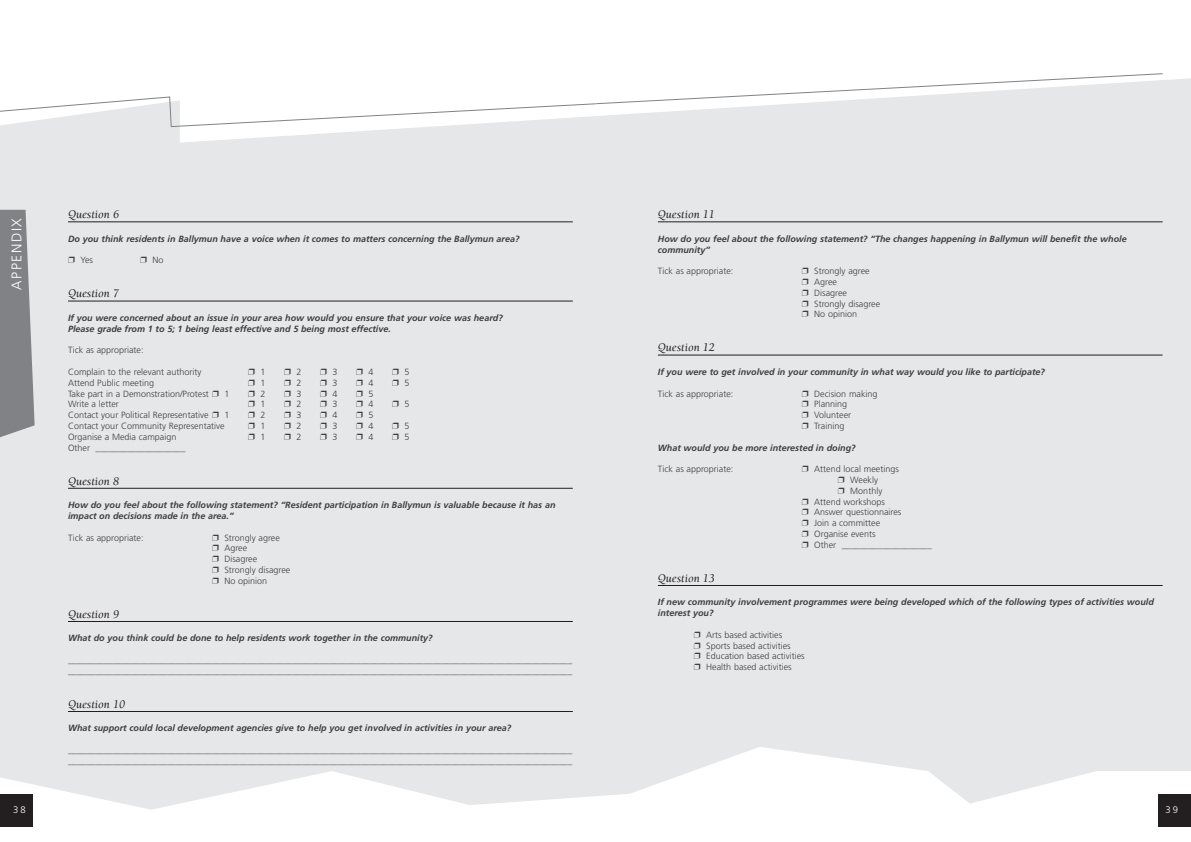
<style>
.page{position:relative;width:1191px;height:842px;background:#fff}
.page>*{position:absolute;margin:0;border:0;box-sizing:border-box;transform-origin:0 0}
.t1{font:300 14px "Frutiger";letter-spacing:.11em;color:#fff}
.t2{font:italic 12px "Berkeley";color:#231f20}
.t3{font:300 9.5px "Frutiger";color:#fff}
.t4{font:300 9px/10.8px "Frutiger";color:#3e3e3f}
.t5{font:italic 700 9px/10.8px "Frutiger";color:#3e3e3f}
</style>
<div class="page">
<div style="left:595px;top:0;width:596px;height:842px;background:#e6e7e9"></div>
<div style="left:0;top:0;width:595px;height:842px;background:#e6e7e9"></div>
<svg style="left:0;top:747px;width:1191px;height:95px;fill:#fff"></svg>
<div style="left:595px;top:0;width:596px;height:80px;background:#fff"></div>
<div style="left:1158px;top:794px;width:33px;height:32px;background:#231f20"></div>
<hr style="left:658px;top:221px;width:504px;height:1px;background:#231f20">
<hr style="left:658px;top:355px;width:504px;height:1px;background:#231f20">
<hr style="left:658px;top:585px;width:504px;height:1px;background:#231f20">
<svg style="left:0;top:0;width:595px;height:143px;background:#fbfbfb"></svg>
<svg style="left:0;top:74px;width:1162px;height:53px"></svg>
<svg style="left:0;top:210px;width:35px;height:228px"></svg>
<hr style="left:68px;top:221px;width:505px;height:1px;background:#231f20">
<hr style="left:68px;top:301px;width:505px;height:1px;background:#231f20">
<hr style="left:68px;top:488px;width:505px;height:1px;background:#231f20">
<hr style="left:68px;top:621px;width:505px;height:1px;background:#231f20">
<hr style="left:68px;top:711px;width:505px;height:1px;background:#231f20">
<div style="left:0;top:794px;width:33px;height:32px;background:#231f20"></div>
<h1 class="t1" style="left:11px;top:290px;width:73px;rotate:-90deg">APPENDIX</h1>
<p class="t3" style="left:13px;top:805px;width:14px">38</p>
<h2 class="t2" style="left:68px;top:210px;width:53px">Question 6</h2>
<p class="t5" style="left:68px;top:234px;width:453px">Do you think residents in Ballymun have a voice when it comes to matters concerning the Ballymun area?</p>
<p class="t4" style="left:68px;top:256px;width:27px">❐ Yes</p>
<p class="t4" style="left:140px;top:256px;width:25px">❐ No</p>
<h2 class="t2" style="left:68px;top:289px;width:53px">Question 7</h2>
<p class="t5" style="left:68px;top:313px;width:436px">If you were concerned about an issue in your area how would you ensure that your voice was heard?<br>Please grade from 1 to 5; 1 being least effective and 5 being most effective.</p>
<p class="t4" style="left:68px;top:345px;width:77px">Tick as appropriate:</p>
<p class="t4" style="left:68px;top:367px;width:135px">Complain to the relevant authority</p>
<p class="t4" style="left:248px;top:367px;width:19px">❐ 1</p>
<p class="t4" style="left:284px;top:367px;width:19px">❐ 2</p>
<p class="t4" style="left:320px;top:367px;width:19px">❐ 3</p>
<p class="t4" style="left:356px;top:367px;width:19px">❐ 4</p>
<p class="t4" style="left:392px;top:367px;width:19px">❐ 5</p>
<p class="t4" style="left:68px;top:378px;width:88px">Attend Public meeting</p>
<p class="t4" style="left:248px;top:378px;width:19px">❐ 1</p>
<p class="t4" style="left:284px;top:378px;width:19px">❐ 2</p>
<p class="t4" style="left:320px;top:378px;width:19px">❐ 3</p>
<p class="t4" style="left:356px;top:378px;width:19px">❐ 4</p>
<p class="t4" style="left:392px;top:378px;width:19px">❐ 5</p>
<p class="t4" style="left:68px;top:389px;width:163px">Take part in a Demonstration/Protest ❐ 1</p>
<p class="t4" style="left:248px;top:389px;width:19px">❐ 2</p>
<p class="t4" style="left:284px;top:389px;width:19px">❐ 3</p>
<p class="t4" style="left:320px;top:389px;width:19px">❐ 4</p>
<p class="t4" style="left:356px;top:389px;width:19px">❐ 5</p>
<p class="t4" style="left:68px;top:400px;width:52px">Write a letter</p>
<p class="t4" style="left:248px;top:400px;width:19px">❐ 1</p>
<p class="t4" style="left:284px;top:400px;width:19px">❐ 2</p>
<p class="t4" style="left:320px;top:400px;width:19px">❐ 3</p>
<p class="t4" style="left:356px;top:400px;width:19px">❐ 4</p>
<p class="t4" style="left:392px;top:400px;width:19px">❐ 5</p>
<p class="t4" style="left:68px;top:410px;width:163px">Contact your Political Representative ❐ 1</p>
<p class="t4" style="left:248px;top:410px;width:19px">❐ 2</p>
<p class="t4" style="left:284px;top:410px;width:19px">❐ 3</p>
<p class="t4" style="left:320px;top:410px;width:19px">❐ 4</p>
<p class="t4" style="left:356px;top:410px;width:19px">❐ 5</p>
<p class="t4" style="left:68px;top:421px;width:158px">Contact your Community Representative</p>
<p class="t4" style="left:248px;top:421px;width:19px">❐ 1</p>
<p class="t4" style="left:284px;top:421px;width:19px">❐ 2</p>
<p class="t4" style="left:320px;top:421px;width:19px">❐ 3</p>
<p class="t4" style="left:356px;top:421px;width:19px">❐ 4</p>
<p class="t4" style="left:392px;top:421px;width:19px">❐ 5</p>
<p class="t4" style="left:68px;top:432px;width:110px">Organise a Media campaign</p>
<p class="t4" style="left:248px;top:432px;width:19px">❐ 1</p>
<p class="t4" style="left:284px;top:432px;width:19px">❐ 2</p>
<p class="t4" style="left:320px;top:432px;width:19px">❐ 3</p>
<p class="t4" style="left:356px;top:432px;width:19px">❐ 4</p>
<p class="t4" style="left:392px;top:432px;width:19px">❐ 5</p>
<p class="t4" style="left:68px;top:443px;width:119px">Other ____________________</p>
<h2 class="t2" style="left:68px;top:476px;width:53px">Question 8</h2>
<p class="t5" style="left:68px;top:500px;width:489px">How do you feel about the following statement? “Resident participation in Ballymun is valuable because it has an impact on decisions made in the area.”</p>
<p class="t4" style="left:68px;top:533px;width:77px">Tick as appropriate:</p>
<p class="t4" style="left:212px;top:533px;width:80px">❐ Strongly agree<br>❐ Agree<br>❐ Disagree<br>❐ Strongly disagree ❐ No opinion</p>
<h2 class="t2" style="left:68px;top:609px;width:53px">Question 9</h2>
<p class="t5" style="left:68px;top:633px;width:366px">What do you think could be done to help residents work together in the community?</p>
<p class="t4" style="left:68px;top:655px;width:505px">________________________________________________________________________________________________________________ ________________________________________________________________________________________________________________</p>
<h2 class="t2" style="left:68px;top:699px;width:59px">Question 10</h2>
<p class="t5" style="left:68px;top:723px;width:445px">What support could local development agencies give to help you get involved in activities in your area?</p>
<p class="t4" style="left:68px;top:745px;width:505px">________________________________________________________________________________________________________________ ________________________________________________________________________________________________________________</p>
<h2 class="t2" style="left:658px;top:210px;width:59px">Question 11</h2>
<p class="t5" style="left:658px;top:234px;width:470px">How do you feel about the following statement? “The changes happening in Ballymun will benefit the whole community”</p>
<p class="t4" style="left:658px;top:266px;width:77px">Tick as appropriate:</p>
<p class="t4" style="left:802px;top:266px;width:80px">❐ Strongly agree<br>❐ Agree<br>❐ Disagree<br>❐ Strongly disagree ❐ No opinion</p>
<h2 class="t2" style="left:658px;top:343px;width:59px">Question 12</h2>
<p class="t5" style="left:658px;top:367px;width:389px">If you were to get involved in your community in what way would you like to participate?</p>
<p class="t4" style="left:658px;top:389px;width:77px">Tick as appropriate:</p>
<p class="t4" style="left:802px;top:389px;width:77px">❐ Decision making ❐ Planning<br>❐ Volunteer<br>❐ Training</p>
<p class="t5" style="left:658px;top:443px;width:199px">What would you be more interested in doing?</p>
<p class="t4" style="left:658px;top:464px;width:77px">Tick as appropriate:</p>
<p class="t4" style="left:802px;top:464px;width:98px">❐ Attend local meetings</p>
<p class="t4" style="left:838px;top:475px;width:42px">❐ Weekly</p>
<p class="t4" style="left:838px;top:486px;width:46px">❐ Monthly</p>
<p class="t4" style="left:802px;top:497px;width:85px">❐ Attend workshops</p>
<p class="t4" style="left:802px;top:508px;width:101px">❐ Answer questionnaires</p>
<p class="t4" style="left:802px;top:518px;width:80px">❐ Join a committee</p>
<p class="t4" style="left:802px;top:529px;width:75px">❐ Organise events</p>
<p class="t4" style="left:802px;top:540px;width:131px">❐ Other ____________________</p>
<h2 class="t2" style="left:658px;top:573px;width:59px">Question 13</h2>
<p class="t5" style="left:658px;top:597px;width:497px">If new community involvement programmes were being developed which of the following types of activities would interest you?</p>
<p class="t4" style="left:694px;top:630px;width:112px">❐ Arts based activities<br>❐ Sports based activities<br>❐ Education based activities ❐ Health based activities</p>
<p class="t3" style="left:1165px;top:805px;width:14px">39</p>
</div>
